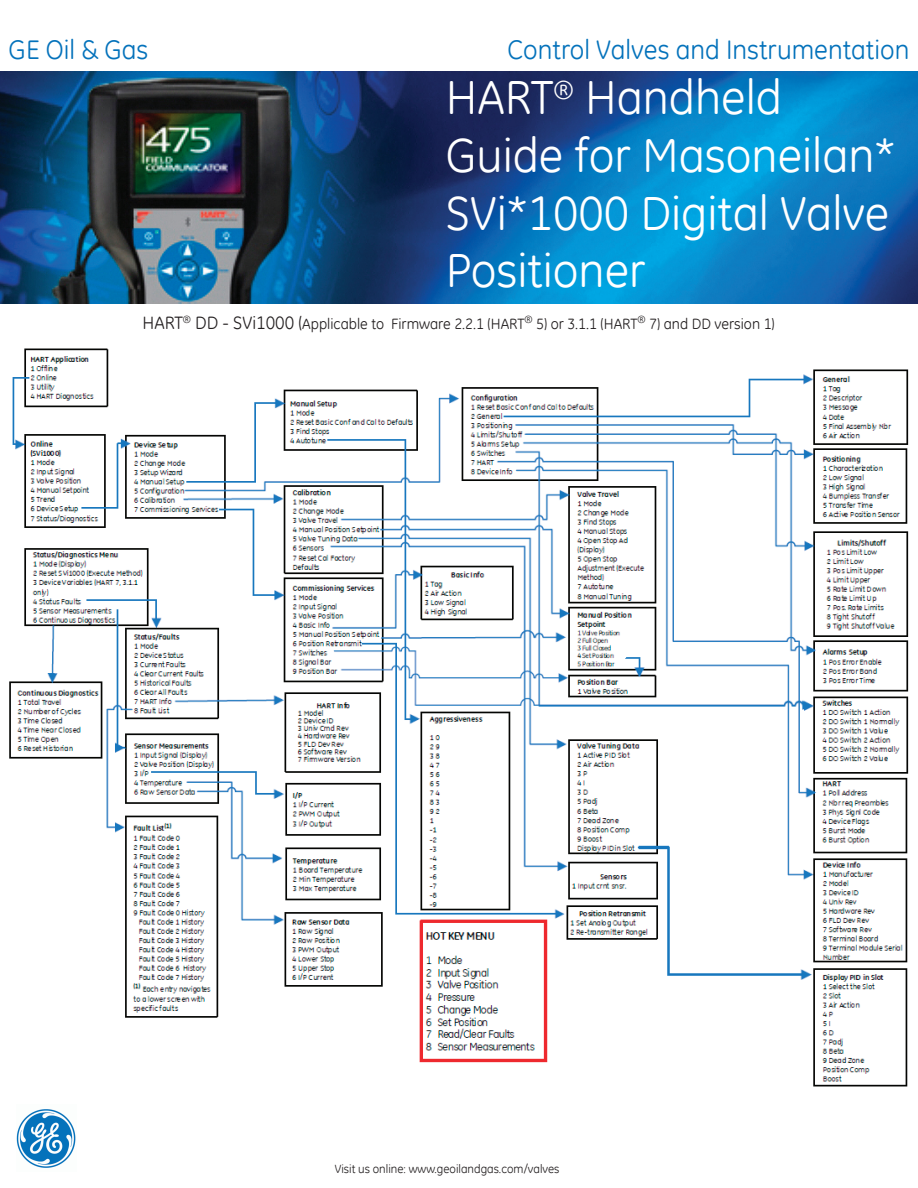
<style>
.page{position:relative;width:918px;height:1188px;background:#fff}
.page>*{position:absolute;margin:0;border:0;box-sizing:border-box;transform-origin:0 0}
.t1{font:48px/57.6px "GE Inspira";color:#fff}
.t2{font:27px "GE Inspira";color:#0472bb}
.t3{font:15px "GE Inspira";color:#231f20}
.t4{font:12px "GE Inspira";color:#231f20}
.s1{font-size:18px}
</style>
<div class="page">
<img style="left:0;top:72px;width:918px;height:231px">
<img style="left:16px;top:1109px;width:60px;height:59px">
<img style="left:9px;top:348px;width:900px;height:739px">
<h2 class="t2" style="left:9px;top:32px;width:141px">GE Oil &amp; Gas</h2>
<h2 class="t2" style="left:508px;top:32px;width:399px">Control Valves and Instrumentation</h2>
<h1 class="t1" style="left:446px;top:68px;width:451px">HART<sup>®</sup> Handheld<br>Guide for Masoneilan*<br>SVi*1000 Digital Valve<br>Positioner</h1>
<p class="t3" style="left:143px;top:314px;width:634px"><span class="s1">HART</span><sup>®</sup> <span class="s1">DD - SVi1000 (</span>Applicable to Firmware 2.2.1 (HART<sup>®</sup> 5) or 3.1.1 (HART<sup>®</sup> 7) and DD version 1)</p>
<p class="t4" style="left:335px;top:1161px;width:84px">Visit us online: www</p>
<p class="t4" style="left:434px;top:1161px;width:127px">.geoilandgas.com/valves</p>
</div>
